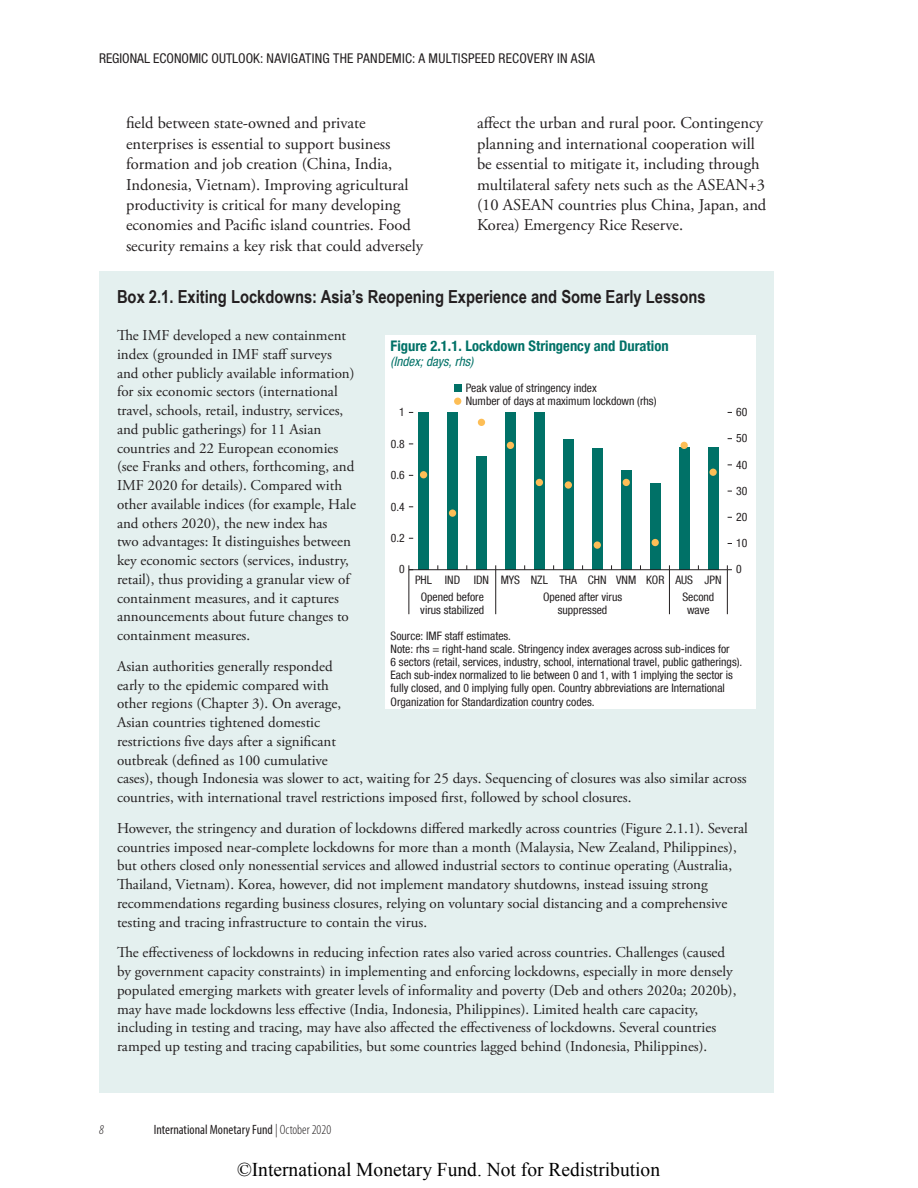
<style>
.page{position:relative;width:918px;height:1188px;background:#fff}
.page>*{position:absolute;margin:0;border:0;box-sizing:border-box;transform-origin:0 0}
.t1{font:19.5px "Times New Roman";color:#000}
.Box_Title{font:700 18px "Arial Narrow";color:#231f20}
.t2{font:16.5px/20.4px "Adobe Garamond Pro";color:#231f20}
.Box_Normal{font:15px/18.8px "Adobe Garamond Pro";color:#231f20}
.t3{font:700 condensed 14.55px "Helvetica Neue LT Com";color:#007167}
.lrh{font:condensed 13.5px "Helvetica Neue LT Std";color:#231f20}
.RH_Foot{font:condensed 13.5px "Myriad Pro";color:#231f20}
.t4{font:italic 300 condensed 13.5px "Myriad Pro";color:#231f20}
.t5{font:italic condensed 13.05px "Helvetica Neue LT Std";color:#007167}
.t6{font:condensed 11.7px/13px "Helvetica Neue LT Com";color:#231f20}
.s1{font-weight:300}
</style>
<div class="page">
<div style="left:99px;top:272px;width:675px;height:822px;background:#e4f0ef"></div>
<div style="left:386px;top:335px;width:370px;height:374px;background:#fff"></div>
<div style="left:708px;top:447px;width:10px;height:123px;background:#007167"></div>
<div style="left:679px;top:447px;width:10px;height:123px;background:#007167"></div>
<div style="left:650px;top:483px;width:10px;height:87px;background:#007167"></div>
<div style="left:621px;top:470px;width:10px;height:100px;background:#007167"></div>
<div style="left:592px;top:448px;width:10px;height:122px;background:#007167"></div>
<div style="left:563px;top:439px;width:10px;height:131px;background:#007167"></div>
<div style="left:534px;top:412px;width:10px;height:158px;background:#007167"></div>
<div style="left:505px;top:412px;width:11px;height:158px;background:#007167"></div>
<div style="left:476px;top:456px;width:11px;height:114px;background:#007167"></div>
<div style="left:447px;top:412px;width:11px;height:158px;background:#007167"></div>
<div style="left:418px;top:412px;width:11px;height:158px;background:#007167"></div>
<hr style="left:727px;top:570px;width:1px;height:44px;background:#231f20">
<hr style="left:409px;top:570px;width:1px;height:44px;background:#231f20">
<hr style="left:495px;top:570px;width:1px;height:44px;background:#231f20">
<hr style="left:669px;top:570px;width:1px;height:44px;background:#231f20">
<hr style="left:409px;top:569px;width:319px;height:1px;background:#231f20">
<div style="left:420px;top:471px;width:7px;height:7px;background:#fdbe56;border-radius:50%"></div>
<div style="left:449px;top:509px;width:7px;height:8px;background:#fdbe56;border-radius:50%"></div>
<div style="left:478px;top:419px;width:7px;height:7px;background:#fdbe56;border-radius:50%"></div>
<div style="left:507px;top:442px;width:7px;height:7px;background:#fdbe56;border-radius:50%"></div>
<div style="left:536px;top:479px;width:7px;height:7px;background:#fdbe56;border-radius:50%"></div>
<div style="left:565px;top:481px;width:7px;height:8px;background:#fdbe56;border-radius:50%"></div>
<div style="left:594px;top:541px;width:7px;height:8px;background:#fdbe56;border-radius:50%"></div>
<div style="left:623px;top:479px;width:7px;height:7px;background:#fdbe56;border-radius:50%"></div>
<div style="left:652px;top:539px;width:7px;height:7px;background:#fdbe56;border-radius:50%"></div>
<div style="left:681px;top:442px;width:7px;height:7px;background:#fdbe56;border-radius:50%"></div>
<div style="left:709px;top:469px;width:8px;height:7px;background:#fdbe56;border-radius:50%"></div>
<div style="left:454px;top:384px;width:7px;height:8px;background:#007167"></div>
<div style="left:454px;top:398px;width:7px;height:7px;background:#fdbe56;border-radius:50%"></div>
<p class="lrh" style="left:99px;top:50px;width:191px">REGIONAL ECONOMIC OUTLOOK: NAVIGATING</p>
<p class="lrh" style="left:333px;top:50px;width:33px">THE PANDEMIC</p>
<p class="lrh" style="left:412px;top:50px;width:28px">: A MULTISPEED</p>
<p class="lrh" style="left:499px;top:50px;width:11px">RECO</p>
<p class="lrh" style="left:527px;top:50px;width:54px">VER Y IN ASIA</p>
<p class="t2" style="left:126px;top:114px;width:299px">field between state-owned and private enterprises is essential to support business formation and job creation (China, India, Indonesia, Vietnam). Improving agricultural productivity is critical for many developing economies and Pacific island countries. Food security remains a key risk that could adversely</p>
<p class="t2" style="left:477px;top:114px;width:291px">affect the urban and rural poor. Contingency planning and international cooperation will be essential to mitigate it, including through multilateral safety nets such as the ASEAN+3 (10 ASEAN countries plus China, Japan, and Korea) Emergency Rice Reserve.</p>
<p class="Box_Title" style="left:117px;top:283px;width:590px">Box 2.1. Exiting Lockdowns: Asia’s Reopening Experience and Some Early Lessons</p>
<p class="Box_Normal" style="left:117px;top:327px;width:240px">The IMF developed a new containment index (grounded in IMF staff surveys and other publicly available information) for six economic sectors (international travel, schools, retail, industry, services, and public gatherings) for 11 Asian countries and 22 European economies (see Franks and others, forthcoming, and IMF 2020 for details). Compared with other available indices (for example, Hale and others 2020), the new index has<br>two advantages: It distinguishes between key economic sectors (services, industry, retail), thus providing a granular view of containment measures, and it captures announcements about future changes to containment measures.</p>
<p class="Box_Normal" style="left:117px;top:657px;width:631px">Asian authorities generally responded<br>early to the epidemic compared with<br>other regions (Chapter 3). On average,<br>Asian countries tightened domestic<br>restrictions five days after a significant<br>outbreak (defined as 100 cumulative<br>cases), though Indonesia was slower to act, waiting for 25 days. Sequencing of closures was also similar across countries, with international travel restrictions imposed first, followed by school closures.</p>
<p class="Box_Normal" style="left:117px;top:819px;width:632px">However, the stringency and duration of lockdowns differed markedly across countries (Figure 2.1.1). Several countries imposed near‑complete lockdowns for more than a month (Malaysia, New Zealand, Philippines), but others closed only nonessential services and allowed industrial sectors to continue operating (Australia, Thailand, Vietnam). Korea, however, did not implement mandatory shutdowns, instead issuing strong recommendations regarding business closures, relying on voluntary social distancing and a comprehensive testing and tracing infrastructure to contain the virus.</p>
<p class="Box_Normal" style="left:117px;top:944px;width:621px">The effectiveness of lockdowns in reducing infection rates also varied across countries. Challenges (caused by government capacity constraints) in implementing and enforcing lockdowns, especially in more densely populated emerging markets with greater levels of informality and poverty (Deb and others 2020a; 2020b), may have made lockdowns less effective (India, Indonesia, Philippines). Limited health care capacity, including in testing and tracing, may have also affected the effectiveness of lockdowns. Several countries ramped up testing and tracing capabilities, but some countries lagged behind (Indonesia, Philippines).</p>
<p class="t3" style="left:391px;top:338px;width:280px">Figure 2.1.1. Lockdown Stringency and Duration</p>
<p class="t5" style="left:391px;top:354px;width:84px">(Index; days, rhs)</p>
<p class="t6" style="left:466px;top:381px;width:192px">Peak value of stringency index<br>Number of days at maximum lockdown (rhs)</p>
<p class="t6" style="left:736px;top:405px;width:13px">60</p>
<p class="t6" style="left:399px;top:405px;width:7px">1</p>
<p class="t6" style="left:736px;top:432px;width:13px">50</p>
<p class="t6" style="left:391px;top:437px;width:15px">0.8</p>
<p class="t6" style="left:736px;top:458px;width:13px">40</p>
<p class="t6" style="left:391px;top:468px;width:15px">0.6</p>
<p class="t6" style="left:736px;top:484px;width:13px">30</p>
<p class="t6" style="left:391px;top:500px;width:15px">0.4</p>
<p class="t6" style="left:391px;top:531px;width:15px">0.2</p>
<p class="t6" style="left:736px;top:510px;width:13px">20</p>
<p class="t6" style="left:736px;top:536px;width:13px">10</p>
<p class="t6" style="left:399px;top:563px;width:7px">0</p>
<p class="t6" style="left:736px;top:563px;width:7px">0</p>
<p class="t6" style="left:421px;top:571px;width:217px;line-height:17.2px;text-indent:-6px">PHL IND IDN MYS NZL THA CHN VNM<br>Opened before</p>
<p class="t6" style="left:420px;top:603px;width:66px">virus stabilized</p>
<p class="t6" style="left:646px;top:573px;width:77px">KOR AUS JPN</p>
<p class="t6" style="left:543px;top:590px;width:81px;text-align:center">Opened after virus suppressed</p>
<p class="t6" style="left:682px;top:590px;width:33px;text-align:center">Second wave</p>
<p class="t6" style="left:391px;top:629px;width:353px">Source: IMF staff estimates.<br>Note: rhs = right-hand scale. Stringency index averages across sub-indices for<br>6 sectors (retail, services, industry, school, international travel, public gatherings).<br>Each sub-index normalized to lie between 0 and 1, with 1 implying the sector is fully closed, and 0 implying fully open. Country abbreviations are International Organization for Standardization country codes.</p>
<p class="t4" style="left:99px;top:1122px;width:6px">8</p>
<p class="RH_Foot" style="left:154px;top:1121px;width:179px">International Monetary Fund <span class="s1">| October 2020</span></p>
<h1 class="t1" style="left:237px;top:1156px;width:425px">©International Monetary Fund. Not for Redistribution</h1>
</div>
